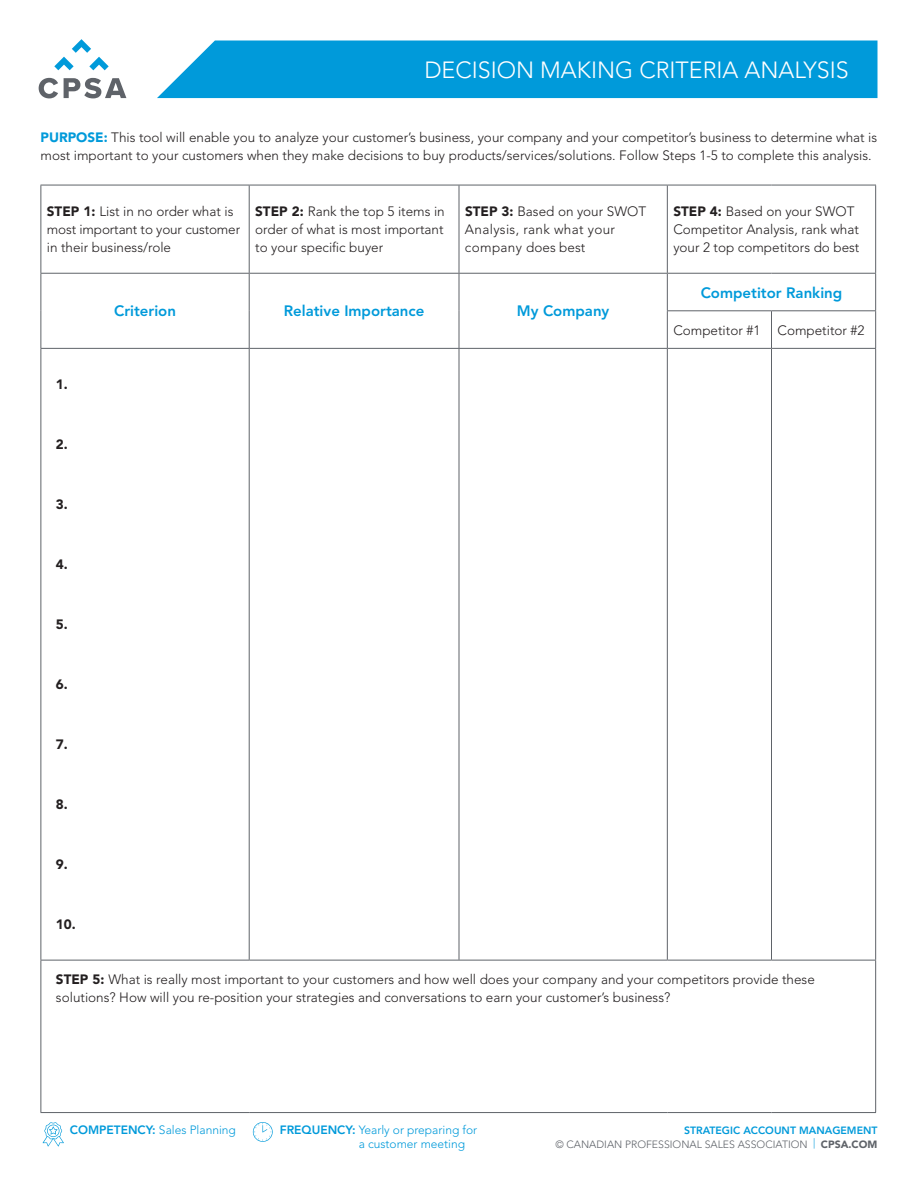
<style>
.page{position:relative;width:918px;height:1188px;background:#fff}
.page>*{position:absolute;margin:0;border:0;box-sizing:border-box;transform-origin:0 0}
.t1{font:300 23.25px "Avenir LT Std";color:#fff}
.t2{font:800 15px "Avenir";color:#009ada}
.t3{font:300 13.5px/18px "Avenir LT Std";color:#231f20}
.t4{font:300 13.5px/18px "Avenir LT Std";letter-spacing:.025em;color:#231f20}
.t5{font:900 13.5px "Avenir LT Std";color:#231f20}
.t6{font:300 12px/13.5px "Avenir LT Std";color:#009ada}
.t7{font:300 10.5px/13.5px "Avenir LT Std";color:#5f6369;text-align:right}
.s1{font-weight:900;color:#009ada}
.s2{font-weight:900}
.s3{font-weight:800}
.s4{font-weight:800;color:#009ada}
.s5{color:#009ada}
</style>
<div class="page">
<div style="left:157px;top:40px;width:721px;height:58px;background:#009ada"></div>
<svg style="left:39px;top:78px;width:19px;height:20px"></svg>
<svg style="left:64px;top:78px;width:62px;height:20px"></svg>
<svg style="left:54px;top:39px;width:55px;height:31px"></svg>
<hr style="left:40px;top:185px;width:209px;height:1px;background:#5f6369">
<hr style="left:40px;top:185px;width:1px;height:88px;background:#5f6369">
<hr style="left:249px;top:185px;width:210px;height:1px;background:#5f6369">
<hr style="left:249px;top:185px;width:1px;height:88px;background:#5f6369">
<hr style="left:459px;top:185px;width:208px;height:1px;background:#5f6369">
<hr style="left:459px;top:185px;width:1px;height:88px;background:#5f6369">
<hr style="left:667px;top:185px;width:105px;height:1px;background:#5f6369">
<hr style="left:667px;top:185px;width:1px;height:88px;background:#5f6369">
<hr style="left:772px;top:185px;width:104px;height:1px;background:#5f6369">
<hr style="left:875px;top:185px;width:1px;height:88px;background:#5f6369">
<hr style="left:40px;top:273px;width:209px;height:1px;background:#5f6369">
<hr style="left:40px;top:274px;width:1px;height:37px;background:#5f6369">
<hr style="left:249px;top:273px;width:210px;height:1px;background:#5f6369">
<hr style="left:249px;top:274px;width:1px;height:37px;background:#5f6369">
<hr style="left:459px;top:273px;width:208px;height:1px;background:#5f6369">
<hr style="left:459px;top:274px;width:1px;height:37px;background:#5f6369">
<hr style="left:667px;top:273px;width:105px;height:1px;background:#5f6369">
<hr style="left:667px;top:274px;width:1px;height:36px;background:#5f6369">
<hr style="left:772px;top:273px;width:104px;height:1px;background:#5f6369">
<hr style="left:875px;top:274px;width:1px;height:36px;background:#5f6369">
<hr style="left:40px;top:311px;width:1px;height:37px;background:#5f6369">
<hr style="left:249px;top:311px;width:1px;height:37px;background:#5f6369">
<hr style="left:459px;top:311px;width:1px;height:37px;background:#5f6369">
<hr style="left:667px;top:310px;width:105px;height:1px;background:#5f6369">
<hr style="left:667px;top:311px;width:1px;height:37px;background:#5f6369">
<hr style="left:772px;top:310px;width:104px;height:1px;background:#5f6369">
<hr style="left:771px;top:311px;width:1px;height:37px;background:#5f6369">
<hr style="left:875px;top:311px;width:1px;height:37px;background:#5f6369">
<hr style="left:40px;top:348px;width:209px;height:1px;background:#5f6369">
<hr style="left:40px;top:349px;width:1px;height:611px;background:#5f6369">
<hr style="left:249px;top:348px;width:210px;height:1px;background:#5f6369">
<hr style="left:249px;top:349px;width:1px;height:611px;background:#5f6369">
<hr style="left:459px;top:348px;width:208px;height:1px;background:#5f6369">
<hr style="left:459px;top:349px;width:1px;height:611px;background:#5f6369">
<hr style="left:667px;top:348px;width:105px;height:1px;background:#5f6369">
<hr style="left:667px;top:349px;width:1px;height:611px;background:#5f6369">
<hr style="left:772px;top:348px;width:104px;height:1px;background:#5f6369">
<hr style="left:771px;top:349px;width:1px;height:611px;background:#5f6369">
<hr style="left:875px;top:349px;width:1px;height:611px;background:#5f6369">
<hr style="left:40px;top:960px;width:209px;height:1px;background:#5f6369">
<hr style="left:40px;top:960px;width:1px;height:152px;background:#5f6369">
<hr style="left:249px;top:960px;width:210px;height:1px;background:#5f6369">
<hr style="left:459px;top:960px;width:208px;height:1px;background:#5f6369">
<hr style="left:667px;top:960px;width:105px;height:1px;background:#5f6369">
<hr style="left:772px;top:960px;width:104px;height:1px;background:#5f6369">
<hr style="left:875px;top:960px;width:1px;height:152px;background:#5f6369">
<hr style="left:40px;top:1112px;width:209px;height:1px;background:#5f6369">
<hr style="left:249px;top:1112px;width:210px;height:1px;background:#5f6369">
<hr style="left:459px;top:1112px;width:208px;height:1px;background:#5f6369">
<hr style="left:667px;top:1112px;width:105px;height:1px;background:#5f6369">
<hr style="left:772px;top:1112px;width:104px;height:1px;background:#5f6369">
<svg style="left:43px;top:1122px;width:21px;height:24px"></svg>
<svg style="left:253px;top:1122px;width:20px;height:20px"></svg>
<p class="t1" style="left:424px;top:56px;width:426px">DECISION MAKING CRITERIA ANALYSIS</p>
<p class="t3" style="left:40px;top:129px;width:838px"><span class="s1">PURPOSE:</span> This tool will enable you to analyze your customer’s business, your company and your competitor’s business to determine what is most important to your customers when they make decisions to buy products/services/solutions. Follow Steps 1-5 to complete this analysis.</p>
<p class="t3" style="left:47px;top:203px;width:195px"><span class="s2">STEP 1:</span> List in no order what is most important to your customer in their business/role</p>
<p class="t3" style="left:255px;top:203px;width:191px;text-align:justify"><span class="s2">STEP 2:</span> Rank the top 5 items in order of what is most important to your specific buyer</p>
<p class="t4" style="left:465px;top:203px;width:183px"><span class="s2">STEP 3:</span> Based on your SWOT<br>Analysis, rank what your company does best</p>
<p class="t3" style="left:673px;top:203px;width:188px"><span class="s2">STEP 4:</span> Based on your SWOT<br>Competitor Analysis, rank what your 2 top competitors do best</p>
<p class="t5" style="left:56px;top:376px;width:13px">1.</p>
<p class="t5" style="left:56px;top:436px;width:13px">2.</p>
<p class="t5" style="left:56px;top:496px;width:13px">3.</p>
<p class="t5" style="left:56px;top:556px;width:13px">4.</p>
<p class="t5" style="left:56px;top:616px;width:13px">5.</p>
<p class="t5" style="left:56px;top:676px;width:13px">6.</p>
<p class="t5" style="left:56px;top:736px;width:13px">7.</p>
<p class="t5" style="left:56px;top:796px;width:13px">8.</p>
<p class="t5" style="left:56px;top:856px;width:13px">9.</p>
<p class="t5" style="left:56px;top:916px;width:21px">10.</p>
<p class="t2" style="left:114px;top:302px;width:63px">Criterion</p>
<p class="t2" style="left:284px;top:302px;width:142px">Relative Importance</p>
<p class="t2" style="left:517px;top:302px;width:94px">My Company</p>
<p class="t2" style="left:701px;top:284px;width:143px">Competitor Ranking</p>
<p class="t3" style="left:673px;top:321px;width:89px">Competitor #1</p>
<p class="t3" style="left:778px;top:321px;width:89px">Competitor #2</p>
<p class="t3" style="left:56px;top:970px;width:760px"><span class="s2">STEP 5:</span> What is really most important to your customers and how well does your company and your competitors provide these</p>
<p class="t3" style="left:56px;top:988px;width:616px">solutions? How will you re-position your strategies and conversations to earn your customer’s business?</p>
<p class="t6" style="left:70px;top:1123px;width:168px"><span class="s3">COMPETENCY:</span> Sales Planning</p>
<p class="t6" style="left:359px;top:1123px;width:120px;text-indent:-79px"><span class="s3">FREQUENCY:</span> Yearly or preparing for a customer meeting</p>
<p class="t7" style="left:555px;top:1124px;width:324px"><span class="s4">STRATEGIC ACCOUNT MANAGEMENT<br></span>© CANADIAN PROFESSIONAL SALES ASSOCIATION <span class="s5">|</span> <span class="s2">CPSA.COM</span></p>
</div>
